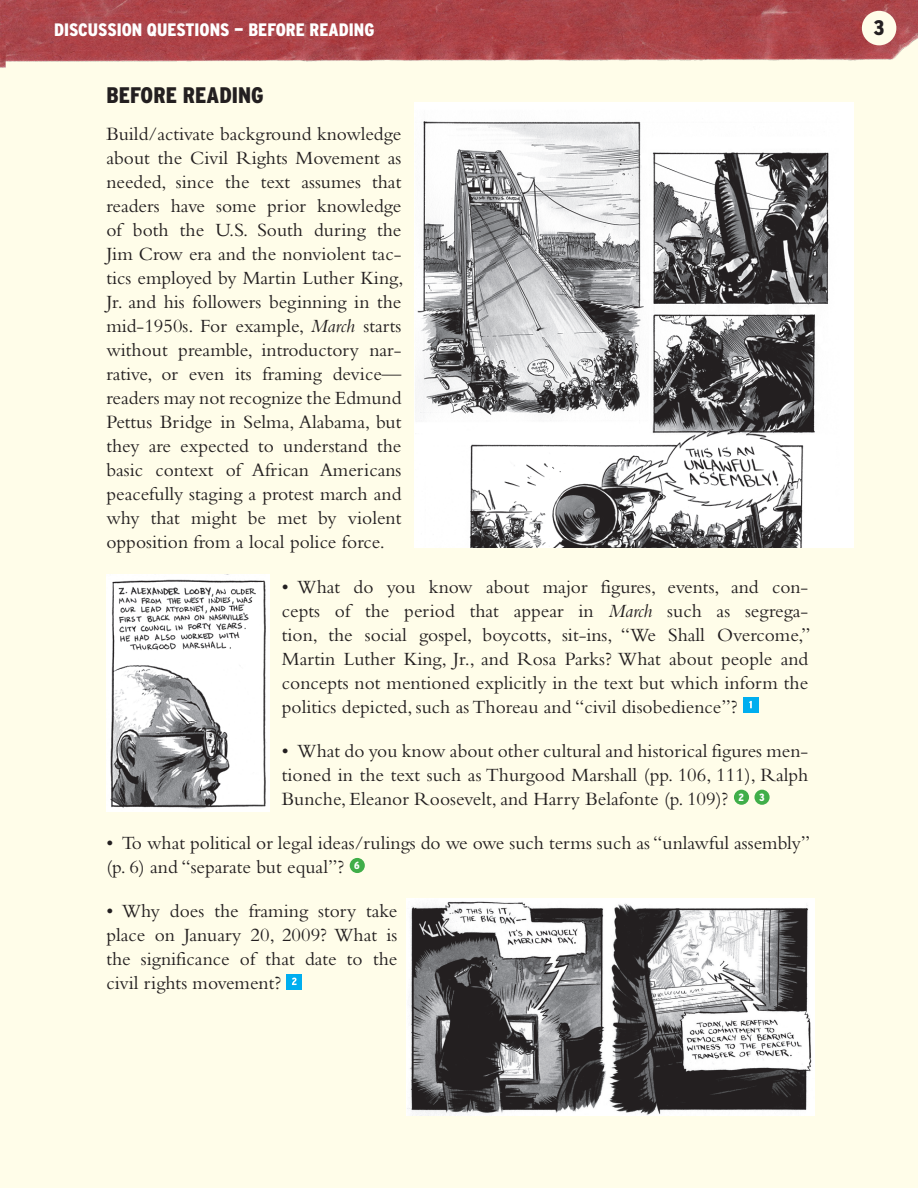
<style>
.page{position:relative;width:918px;height:1188px;background:#fffde9}
.page>*{position:absolute;margin:0;border:0;box-sizing:border-box;transform-origin:0 0}
.t1{font:900 condensed 22.5px "Interstate";color:#231f20}
.t2{font:900 condensed 21px "Interstate";color:#231f20}
.Paragraph_Style_1{font:19.5px/24px "Bembo";color:#231f20;text-align:justify}
.t3{font:900 condensed 18px "Interstate";color:#fff}
.t4{font:900 condensed 10.5px "Interstate";color:#fff}
.s1{font-family:"M Bembo";font-style:italic}
</style>
<div class="page">
<img style="left:0;top:0;width:918px;height:124px">
<div style="left:862px;top:11px;width:34px;height:34px;background:#fffde9;border-radius:50%"></div>
<div style="left:743px;top:697px;width:15px;height:16px;background:#00aeef"></div>
<svg style="left:749px;top:701px;width:3px;height:7px"></svg>
<div style="left:734px;top:790px;width:15px;height:15px;background:#40ae49;border-radius:50%"></div>
<div style="left:754px;top:790px;width:16px;height:15px;background:#40ae49;border-radius:50%"></div>
<div style="left:350px;top:858px;width:15px;height:15px;background:#40ae49;border-radius:50%"></div>
<div style="left:287px;top:974px;width:15px;height:15px;background:#00aeef"></div>
<svg style="left:292px;top:978px;width:5px;height:7px"></svg>
<img style="left:415px;top:103px;width:438px;height:445px">
<img style="left:106px;top:575px;width:164px;height:236px">
<img style="left:406px;top:899px;width:409px;height:217px">
<p class="t3" style="left:54px;top:19px;width:322px">DISCUSSION QUESTIONS — BEFORE READING</p>
<p class="t1" style="left:106px;top:82px;width:159px">BEFORE READING</p>
<p class="Paragraph_Style_1" style="left:106px;top:122px;width:299px">Build/activate background knowledge about the Civil Rights Movement as needed, since the text assumes that readers have some prior knowledge of both the U.S. South during the Jim Crow era and the nonviolent tac&shy;tics employed by Martin Luther King, Jr. and his followers beginning in the mid-1950s. For example, <span class="s1">March</span> starts without preamble, introductory nar&shy;rative, or even its framing device— readers may not recognize the Edmund Pettus Bridge in Selma, Alabama, but they are expected to understand the basic context of African Americans peacefully staging a protest march and why that might be met by violent opposition from a local police force.</p>
<p class="Paragraph_Style_1" style="left:282px;top:574px;width:530px">• What do you know about major figures, events, and con&shy;cepts of the period that appear in <span class="s1">March</span> such as segrega&shy;tion, the social gospel, boycotts, sit-ins, “We Shall Overcome,” Martin Luther King, Jr., and Rosa Parks? What about people and concepts not mentioned explicitly in the text but which inform the politics depicted, such as Thoreau and “civil disobedience”?</p>
<p class="Paragraph_Style_1" style="left:282px;top:738px;width:528px">• What do you know about other cultural and historical figures men&shy;tioned in the text such as Thurgood Marshall (pp. 106, 111), Ralph Bunche, Eleanor Roosevelt, and Harry Belafonte (p. 109)?</p>
<p class="t4" style="left:739px;top:791px;width:7px">2</p>
<p class="t4" style="left:759px;top:791px;width:7px">3</p>
<p class="Paragraph_Style_1" style="left:106px;top:831px;width:705px">• To what political or legal ideas/rulings do we owe such terms such as “unlawful assembly” (p. 6) and “separate but equal”?</p>
<p class="t4" style="left:354px;top:860px;width:7px">6</p>
<p class="Paragraph_Style_1" style="left:106px;top:899px;width:293px">• Why does the framing story take place on January 20, 2009? What is the significance of that date to the civil rights movement?</p>
<p class="t2" style="left:874px;top:16px;width:13px">3</p>
</div>
